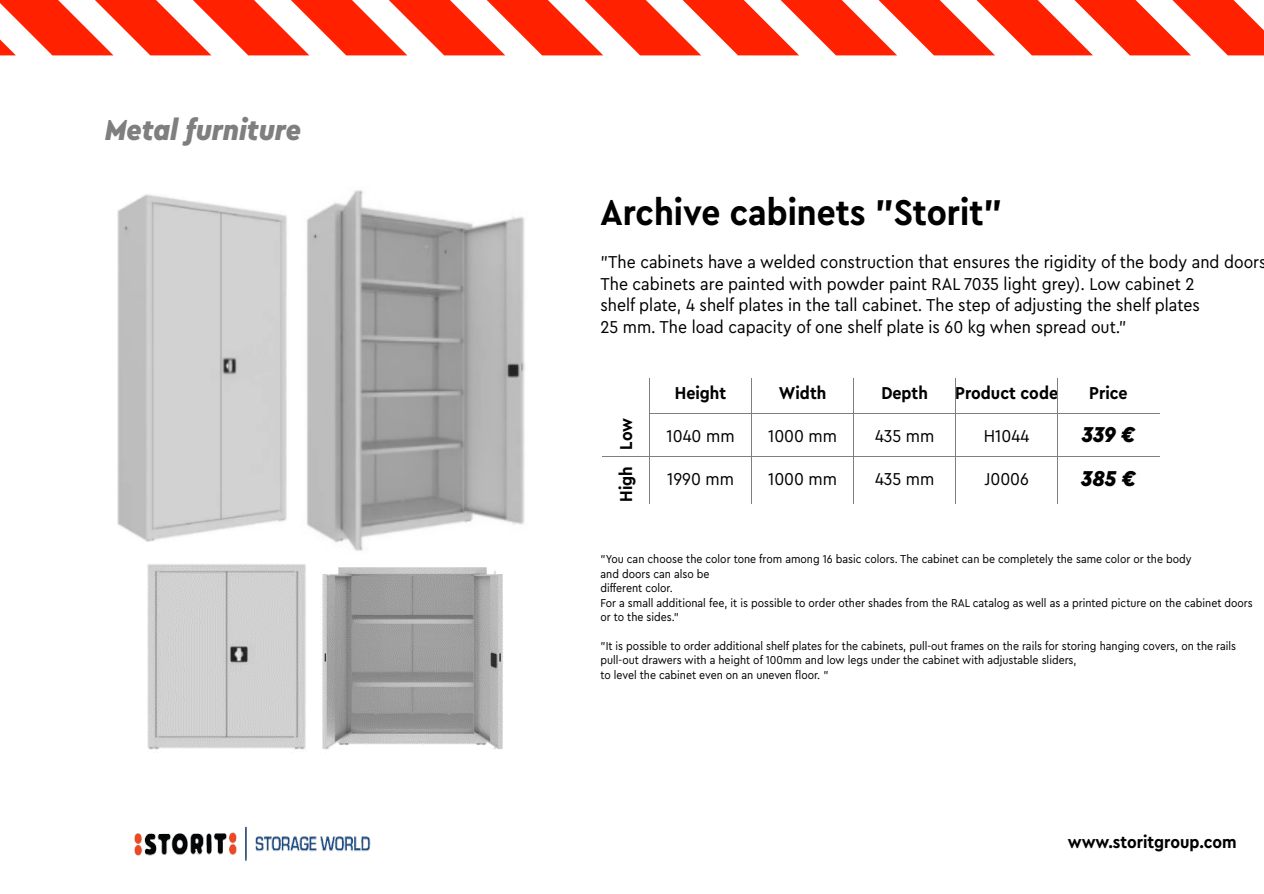
<style>
.page{position:relative;width:1264px;height:894px;background:#fff}
.page>*{position:absolute;margin:0;border:0;box-sizing:border-box;transform-origin:0 0}
.t1{font:700 37.5px "Cera Compact Pro";color:#000}
.t2{font:italic 900 30px "Cera Compact Pro";color:#7f7f7f}
.t3{font:italic 900 22.5px/43.5px "Cera Compact Pro";color:#000}
.t4{font:18px/21.6px "Cera Compact Pro";color:#000}
.t5{font:700 18px "Cera Compact Pro";color:#000}
.t6{font:12px/14.4px "Cera Compact Pro";color:#000}
</style>
<div class="page">
<svg style="left:0;top:0;width:1263px;height:55px"></svg>
<hr style="left:853px;top:378px;width:1px;height:125px;background:#7f7f7f">
<hr style="left:649px;top:378px;width:1px;height:125px;background:#7f7f7f">
<hr style="left:751px;top:378px;width:1px;height:125px;background:#7f7f7f">
<hr style="left:955px;top:378px;width:1px;height:125px;background:#7f7f7f">
<hr style="left:1057px;top:378px;width:1px;height:125px;background:#7f7f7f">
<hr style="left:601px;top:456px;width:558px;height:1px;background:#7f7f7f">
<hr style="left:649px;top:413px;width:510px;height:1px;background:#7f7f7f">
<img style="left:117px;top:194px;width:170px;height:348px">
<img style="left:307px;top:190px;width:218px;height:361px">
<img style="left:147px;top:564px;width:159px;height:188px">
<img style="left:322px;top:567px;width:181px;height:183px">
<img style="left:134px;top:826px;width:237px;height:35px">
<h2 class="t2" style="left:105px;top:110px;width:197px">Metal furniture</h2>
<h1 class="t1" style="left:600px;top:187px;width:403px">Archive cabinets "Storit"</h1>
<p class="t4" style="left:600px;top:250px;width:667px">"The cabinets have a welded construction that ensures the rigidity of the body and doors The cabinets are painted with powder paint RAL 7035 light grey). Low cabinet 2<br>shelf plate, 4 shelf plates in the tall cabinet. The step of adjusting the shelf plates<br>25 mm. The load capacity of one shelf plate is 60 kg when spread out."</p>
<h3 class="t5" style="left:614px;top:449px;width:33px;rotate:-90deg">Low</h3>
<h3 class="t5" style="left:614px;top:501px;width:37px;rotate:-90deg">High</h3>
<h3 class="t5" style="left:674px;top:380px;width:53px">Height</h3>
<h3 class="t4" style="left:666px;top:424px;width:69px">1040 mm</h3>
<h3 class="t4" style="left:667px;top:467px;width:68px">1990 mm</h3>
<h3 class="t5" style="left:778px;top:380px;width:49px">Width</h3>
<h3 class="t4" style="left:768px;top:424px;width:70px">1000 mm</h3>
<h3 class="t4" style="left:768px;top:467px;width:70px">1000 mm</h3>
<h3 class="t5" style="left:881px;top:380px;width:48px">Depth</h3>
<h3 class="t4" style="left:874px;top:424px;width:61px">435 mm</h3>
<h3 class="t4" style="left:874px;top:467px;width:61px">435 mm</h3>
<h3 class="t5" style="left:955px;top:380px;width:104px">Product code</h3>
<h3 class="t4" style="left:983px;top:424px;width:47px">H1044</h3>
<h3 class="t4" style="left:984px;top:467px;width:46px">J0006</h3>
<h3 class="t5" style="left:1088px;top:380px;width:40px">Price</h3>
<h3 class="t3" style="left:1080px;top:412px;width:56px">339 €<br>385 €</h3>
<p class="t6" style="left:600px;top:551px;width:653px">"You can choose the color tone from among 16 basic colors. The cabinet can be completely the same color or the body<br>and doors can also be<br>different color.<br>For a small additional fee, it is possible to order other shades from the RAL catalog as well as a printed picture on the cabinet doors or to the sides."</p>
<p class="t6" style="left:600px;top:638px;width:637px">"It is possible to order additional shelf plates for the cabinets, pull-out frames on the rails for storing hanging covers, on the rails pull-out drawers with a height of 100mm and low legs under the cabinet with adjustable sliders,<br>to level the cabinet even on an uneven floor. "</p>
<h3 class="t5" style="left:1067px;top:830px;width:170px">www.storitgroup.com</h3>
</div>
